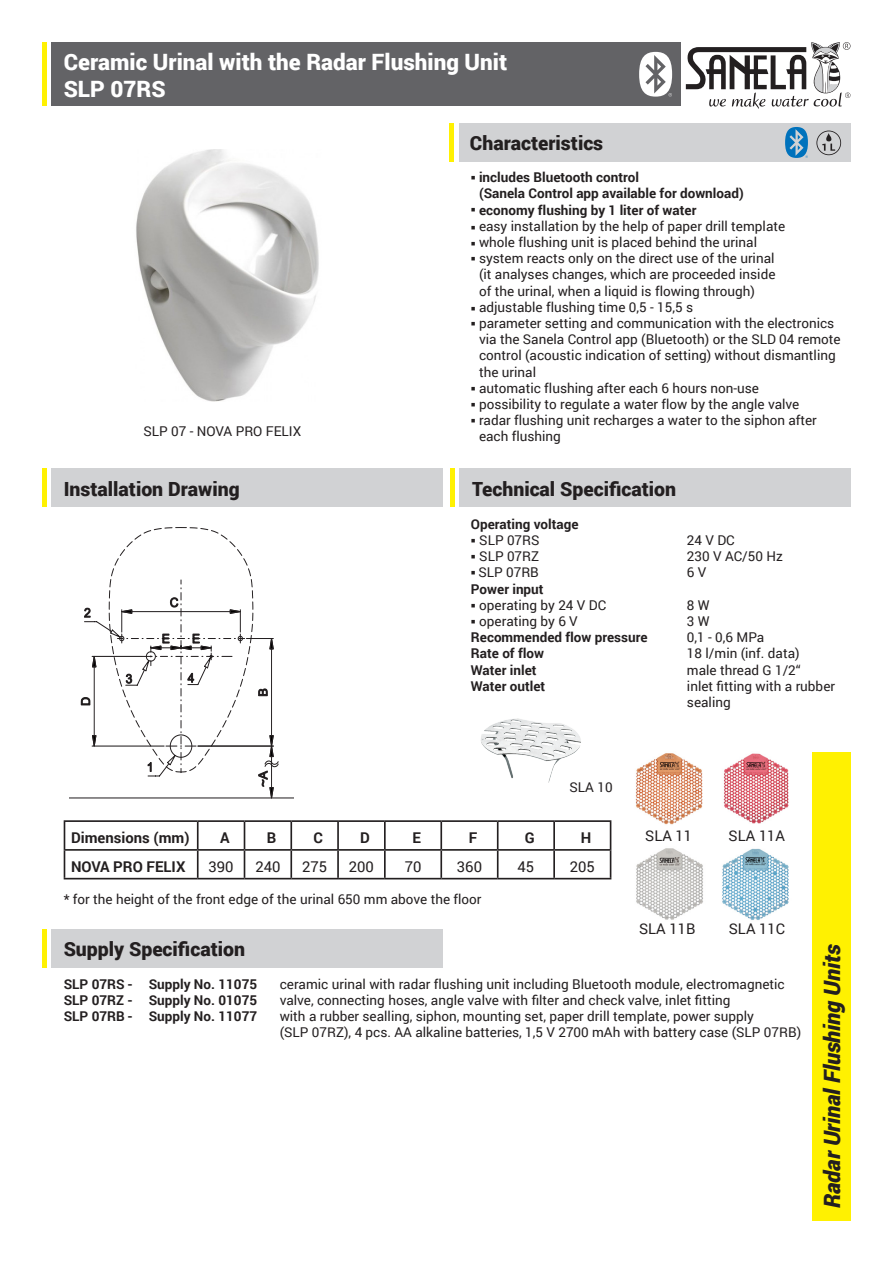
<style>
.page{position:relative;width:893px;height:1263px;background:#fff}
.page>*{position:absolute;margin:0;border:0;box-sizing:border-box;transform-origin:0 0}
.t1{font:900 22.5px "Roboto";color:#fff}
.t2{font:italic 900 22.5px "Roboto";letter-spacing:-.005em;color:#231f20}
.t3{font:900 19.5px "Roboto";color:#231f20}
.t4{font:700 14.85px "Roboto";color:#231f20}
.t5{font:14.85px "Roboto";color:#231f20}
.t6{font:14.7px "Roboto";color:#231f20}
.t7{font:13.5px/16.2px "Roboto";color:#231f20}
.t8{font:700 13.5px "Roboto";color:#231f20}
</style>
<div class="page">
<div style="left:51px;top:43px;width:629px;height:63px;background:#636366"></div>
<div style="left:459px;top:123px;width:391px;height:39px;background:#d1d2d4"></div>
<div style="left:51px;top:469px;width:391px;height:38px;background:#d1d2d4"></div>
<div style="left:812px;top:752px;width:38px;height:468px;background:#fff101"></div>
<hr style="left:43px;top:43px;width:4px;height:63px;background:#fff101">
<hr style="left:43px;top:469px;width:4px;height:38px;background:#fff101">
<div style="left:459px;top:469px;width:391px;height:38px;background:#d1d2d4"></div>
<hr style="left:451px;top:469px;width:4px;height:38px;background:#fff101">
<hr style="left:450px;top:123px;width:4px;height:39px;background:#fff101">
<img style="left:481px;top:718px;width:100px;height:65px">
<svg style="left:686px;top:42px;width:164px;height:67px"></svg>
<svg style="left:816px;top:131px;width:25px;height:24px"></svg>
<img style="left:136px;top:149px;width:183px;height:253px">
<hr style="left:64px;top:820px;width:134px;height:2px;background:#231f20">
<hr style="left:198px;top:820px;width:46px;height:2px;background:#231f20">
<hr style="left:197px;top:822px;width:2px;height:27px;background:#231f20">
<hr style="left:244px;top:820px;width:47px;height:2px;background:#231f20">
<hr style="left:291px;top:820px;width:47px;height:2px;background:#231f20">
<hr style="left:290px;top:822px;width:2px;height:27px;background:#231f20">
<hr style="left:338px;top:820px;width:47px;height:2px;background:#231f20">
<hr style="left:337px;top:822px;width:2px;height:27px;background:#231f20">
<hr style="left:385px;top:820px;width:56px;height:2px;background:#231f20">
<hr style="left:384px;top:822px;width:2px;height:27px;background:#231f20">
<hr style="left:441px;top:820px;width:57px;height:2px;background:#231f20">
<hr style="left:440px;top:822px;width:2px;height:27px;background:#231f20">
<hr style="left:498px;top:820px;width:56px;height:2px;background:#231f20">
<hr style="left:497px;top:822px;width:2px;height:27px;background:#231f20">
<hr style="left:554px;top:820px;width:57px;height:2px;background:#231f20">
<hr style="left:553px;top:822px;width:2px;height:27px;background:#231f20">
<hr style="left:64px;top:849px;width:134px;height:2px;background:#231f20">
<svg style="left:64px;top:822px;width:1px;height:56px"></svg>
<hr style="left:198px;top:849px;width:46px;height:2px;background:#231f20">
<hr style="left:197px;top:851px;width:2px;height:27px;background:#231f20">
<hr style="left:244px;top:849px;width:47px;height:2px;background:#231f20">
<svg style="left:244px;top:822px;width:1px;height:56px"></svg>
<hr style="left:291px;top:849px;width:47px;height:2px;background:#231f20">
<hr style="left:290px;top:851px;width:2px;height:27px;background:#231f20">
<hr style="left:338px;top:849px;width:47px;height:2px;background:#231f20">
<hr style="left:337px;top:851px;width:2px;height:27px;background:#231f20">
<hr style="left:385px;top:849px;width:56px;height:2px;background:#231f20">
<hr style="left:384px;top:851px;width:2px;height:27px;background:#231f20">
<hr style="left:441px;top:849px;width:57px;height:2px;background:#231f20">
<hr style="left:440px;top:851px;width:2px;height:27px;background:#231f20">
<hr style="left:498px;top:849px;width:56px;height:2px;background:#231f20">
<hr style="left:497px;top:851px;width:2px;height:27px;background:#231f20">
<hr style="left:554px;top:849px;width:57px;height:2px;background:#231f20">
<hr style="left:553px;top:851px;width:2px;height:27px;background:#231f20">
<svg style="left:610px;top:822px;width:1px;height:56px"></svg>
<hr style="left:64px;top:878px;width:134px;height:1px;background:#231f20">
<hr style="left:198px;top:878px;width:46px;height:1px;background:#231f20">
<hr style="left:244px;top:878px;width:47px;height:1px;background:#231f20">
<hr style="left:291px;top:878px;width:47px;height:1px;background:#231f20">
<hr style="left:338px;top:878px;width:47px;height:1px;background:#231f20">
<hr style="left:385px;top:878px;width:56px;height:1px;background:#231f20">
<hr style="left:441px;top:878px;width:57px;height:1px;background:#231f20">
<hr style="left:498px;top:878px;width:56px;height:1px;background:#231f20">
<hr style="left:554px;top:878px;width:57px;height:1px;background:#231f20">
<div style="left:51px;top:929px;width:391px;height:38px;background:#d1d2d4"></div>
<div style="left:42px;top:929px;width:5px;height:38px;background:#fff101"></div>
<hr style="left:69px;top:797px;width:224px;height:1px;background:#231f20">
<svg style="left:81px;top:527px;width:198px;height:272px"></svg>
<div style="left:639px;top:52px;width:33px;height:45px;background:#fff;border-radius:50%"></div>
<svg style="left:645px;top:55px;width:27px;height:42px"></svg>
<svg style="left:785px;top:127px;width:23px;height:31px"></svg>
<img style="left:635px;top:753px;width:68px;height:72px">
<img style="left:723px;top:753px;width:66px;height:71px">
<img style="left:636px;top:848px;width:67px;height:72px">
<img style="left:722px;top:848px;width:67px;height:72px">
<p class="t1" style="left:64px;top:46px;width:445px">Ceramic Urinal with the Radar Flushing Unit</p>
<p class="t1" style="left:64px;top:73px;width:103px">SLP 07RS</p>
<p class="t3" style="left:470px;top:129px;width:135px">Characteristics</p>
<p class="t7" style="left:144px;top:423px;width:159px">SLP 07 - NOVA PRO FELIX</p>
<p class="t3" style="left:64px;top:475px;width:177px">Installation Drawing</p>
<p class="t8" style="left:471px;top:168px;width:170px">○ includes Bluetooth control</p>
<p class="t8" style="left:479px;top:184px;width:266px">(Sanela Control app available for download)</p>
<p class="t8" style="left:471px;top:200px;width:227px">○ economy flushing by 1 liter of water</p>
<p class="t7" style="left:471px;top:217px;width:316px">○ easy installation by the help of paper drill template</p>
<p class="t7" style="left:471px;top:233px;width:288px">○ whole flushing unit is placed behind the urinal</p>
<p class="t7" style="left:471px;top:250px;width:305px">○ system reacts only on the direct use of the urinal</p>
<p class="t7" style="left:479px;top:266px;width:298px">(it analyses changes, which are proceeded inside</p>
<p class="t7" style="left:479px;top:282px;width:278px">of the urinal, when a liquid is flowing through)</p>
<p class="t7" style="left:471px;top:298px;width:224px">○ adjustable flushing time 0,5 - 15,5 s</p>
<p class="t7" style="left:479px;top:314px;width:363px;text-indent:-8px">○ parameter setting and communication with the electronics via the Sanela Control app (Bluetooth) or the SLD 04 remote control (acoustic indication of setting) without dismantling the urinal</p>
<p class="t7" style="left:471px;top:379px;width:290px">○ automatic flushing after each 6 hours non-use</p>
<p class="t7" style="left:471px;top:395px;width:330px">○ possibility to regulate a water flow by the angle valve</p>
<p class="t7" style="left:471px;top:412px;width:347px">○ radar flushing unit recharges a water to the siphon after</p>
<p class="t7" style="left:479px;top:428px;width:83px">each flushing</p>
<p class="t3" style="left:472px;top:475px;width:206px">Technical Specification</p>
<p class="t8" style="left:471px;top:514px;width:109px">Operating voltage</p>
<p class="t7" style="left:471px;top:532px;width:70px">○ SLP 07RS</p>
<p class="t7" style="left:687px;top:532px;width:49px">24 V DC</p>
<p class="t7" style="left:471px;top:548px;width:70px">○ SLP 07RZ</p>
<p class="t7" style="left:687px;top:548px;width:97px">230 V AC/50 Hz</p>
<p class="t7" style="left:471px;top:564px;width:69px">○ SLP 07RB</p>
<p class="t7" style="left:687px;top:564px;width:21px">6V</p>
<p class="t8" style="left:471px;top:579px;width:74px">Power input</p>
<p class="t7" style="left:471px;top:596px;width:137px">○ operating by 24 V DC</p>
<p class="t7" style="left:687px;top:596px;width:24px">8W</p>
<p class="t7" style="left:471px;top:613px;width:108px">○ operating by 6 V</p>
<p class="t7" style="left:687px;top:613px;width:24px">3W</p>
<p class="t8" style="left:471px;top:628px;width:178px">Recommended flow pressure</p>
<p class="t7" style="left:687px;top:629px;width:79px">0,1 - 0,6 MPa</p>
<p class="t8" style="left:471px;top:644px;width:75px">Rate of flow</p>
<p class="t7" style="left:687px;top:645px;width:114px">18 l/min (inf. data)</p>
<p class="t8" style="left:471px;top:660px;width:67px">Water inlet</p>
<p class="t7" style="left:687px;top:661px;width:115px">male thread G 1/2“</p>
<p class="t8" style="left:471px;top:676px;width:76px">Water outlet</p>
<p class="t7" style="left:687px;top:677px;width:150px">inlet fitting with a rubber</p>
<p class="t7" style="left:687px;top:694px;width:45px">sealing</p>
<p class="t7" style="left:569px;top:779px;width:45px">SLA 10</p>
<p class="t4" style="left:71px;top:827px;width:120px">Dimensions (mm)</p>
<p class="t4" style="left:220px;top:827px;width:11px">A</p>
<p class="t4" style="left:267px;top:827px;width:11px">B</p>
<p class="t4" style="left:314px;top:827px;width:11px">C</p>
<p class="t4" style="left:360px;top:827px;width:11px">D</p>
<p class="t4" style="left:412px;top:827px;width:10px">E</p>
<p class="t4" style="left:469px;top:827px;width:10px">F</p>
<p class="t4" style="left:525px;top:827px;width:11px">G</p>
<p class="t4" style="left:581px;top:827px;width:12px">H</p>
<p class="t4" style="left:71px;top:856px;width:116px">NOVA PRO FELIX</p>
<p class="t5" style="left:209px;top:856px;width:27px">390</p>
<p class="t5" style="left:255px;top:856px;width:27px">240</p>
<p class="t5" style="left:302px;top:856px;width:27px">275</p>
<p class="t5" style="left:349px;top:856px;width:27px">200</p>
<p class="t5" style="left:405px;top:856px;width:18px">70</p>
<p class="t5" style="left:457px;top:856px;width:27px">360</p>
<p class="t5" style="left:518px;top:856px;width:18px">45</p>
<p class="t5" style="left:570px;top:856px;width:27px">205</p>
<p class="t7" style="left:64px;top:890px;width:419px">* for the height of the front edge of the urinal 650 mm above the floor</p>
<p class="t6" style="left:645px;top:825px;width:49px">SLA 11</p>
<p class="t6" style="left:729px;top:825px;width:58px">SLA 11A</p>
<p class="t6" style="left:639px;top:918px;width:58px">SLA 11B</p>
<p class="t6" style="left:729px;top:918px;width:58px">SLA 11C</p>
<p class="t3" style="left:64px;top:935px;width:183px">Supply Specification</p>
<p class="t8" style="left:64px;top:974px;width:195px">SLP 07RS - Supply No. 11075</p>
<p class="t7" style="left:280px;top:975px;width:507px">ceramic urinal with radar flushing unit including Bluetooth module, electromagnetic</p>
<p class="t8" style="left:64px;top:991px;width:195px">SLP 07RZ - Supply No. 01075</p>
<p class="t7" style="left:280px;top:991px;width:452px">valve, connecting hoses, angle valve with filter and check valve, inlet fitting</p>
<p class="t8" style="left:64px;top:1007px;width:195px">SLP 07RB - Supply No. 11077</p>
<p class="t7" style="left:280px;top:1008px;width:476px">with a rubber sealling, siphon, mounting set, paper drill template, power supply</p>
<p class="t7" style="left:280px;top:1024px;width:523px">(SLP 07RZ), 4 pcs. AA alkaline batteries, 1,5 V 2700 mAh with battery case (SLP 07RB)</p>
<p class="t2" style="left:816px;top:1208px;width:265px;rotate:-90deg">Radar Urinal Flushing Units</p>
</div>
